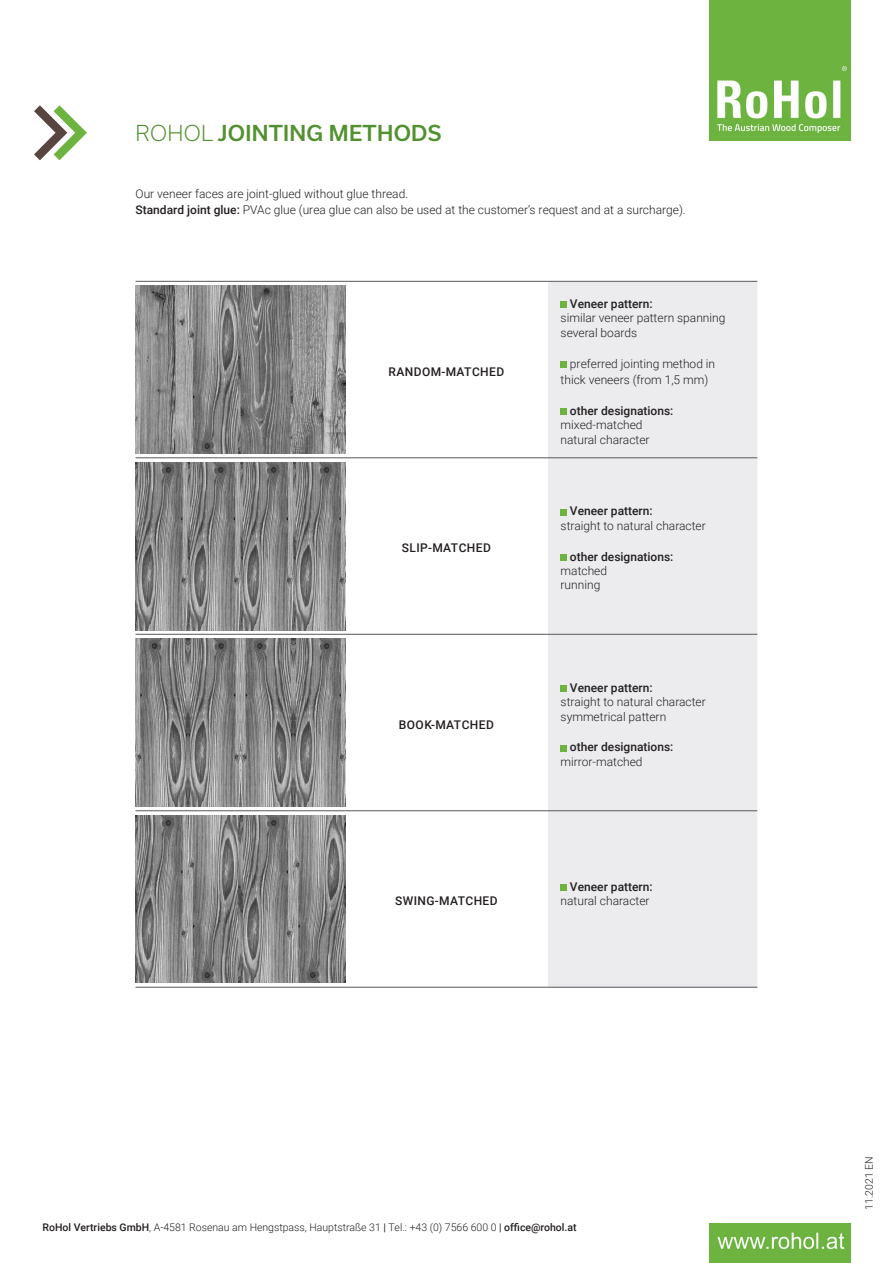
<style>
.page{position:relative;width:893px;height:1263px;background:#fff}
.page>*{position:absolute;margin:0;border:0;box-sizing:border-box;transform-origin:0 0}
.t1{font:500 21px "Usual";letter-spacing:.015em;color:#539130}
.t2{font:300 12px/14.4px "Roboto";color:#231f20}
.t3{font:500 12px "Roboto";color:#231f20}
.t4{font:500 12px "Roboto";letter-spacing:.035em;color:#231f20}
.t5{font:300 10.5px "Roboto";color:#231f20}
.s1{font-weight:300}
.s2{font-weight:500}
.s3{font-weight:400}
</style>
<div class="page">
<img style="left:710px;top:0;width:140px;height:140px">
<img style="left:710px;top:1224px;width:140px;height:39px">
<div style="left:548px;top:282px;width:209px;height:705px;background:#ececee"></div>
<hr style="left:136px;top:281px;width:209px;height:1px;background:#57585a">
<hr style="left:345px;top:281px;width:203px;height:1px;background:#57585a">
<hr style="left:548px;top:281px;width:209px;height:1px;background:#57585a">
<hr style="left:136px;top:457px;width:209px;height:1px;background:#57585a">
<hr style="left:345px;top:457px;width:203px;height:1px;background:#57585a">
<hr style="left:548px;top:457px;width:209px;height:1px;background:#57585a">
<hr style="left:136px;top:634px;width:209px;height:1px;background:#57585a">
<hr style="left:345px;top:634px;width:203px;height:1px;background:#57585a">
<hr style="left:548px;top:634px;width:209px;height:1px;background:#57585a">
<hr style="left:136px;top:810px;width:209px;height:1px;background:#57585a">
<hr style="left:345px;top:810px;width:203px;height:1px;background:#57585a">
<hr style="left:548px;top:810px;width:209px;height:1px;background:#57585a">
<hr style="left:136px;top:987px;width:209px;height:1px;background:#57585a">
<hr style="left:345px;top:987px;width:203px;height:1px;background:#57585a">
<hr style="left:548px;top:987px;width:209px;height:1px;background:#57585a">
<img style="left:136px;top:286px;width:209px;height:167px">
<div style="left:561px;top:301px;width:6px;height:7px;background:#6cb43f"></div>
<div style="left:561px;top:361px;width:6px;height:7px;background:#6cb43f"></div>
<svg style="left:561px;top:409px;width:6px;height:6px"></svg>
<img style="left:136px;top:462px;width:209px;height:168px">
<svg style="left:561px;top:509px;width:6px;height:6px"></svg>
<div style="left:561px;top:554px;width:6px;height:7px;background:#6cb43f"></div>
<img style="left:136px;top:638px;width:209px;height:168px">
<div style="left:561px;top:685px;width:6px;height:7px;background:#6cb43f"></div>
<svg style="left:561px;top:745px;width:6px;height:6px"></svg>
<img style="left:136px;top:815px;width:209px;height:168px">
<div style="left:561px;top:884px;width:6px;height:7px;background:#6cb43f"></div>
<svg style="left:34px;top:105px;width:53px;height:55px"></svg>
<p class="t1" style="left:136px;top:121px;width:307px"><span class="s1">ROHOL</span> JOINTING METHODS</p>
<p class="t2" style="left:136px;top:186px;width:274px">Our veneer faces are joint-glued without glue thread.</p>
<p class="t2" style="left:136px;top:202px;width:552px"><span class="s2">Standard joint glue:</span> PVAc glue (urea glue can also be used at the customer’s request and at a surcharge).</p>
<p class="t4" style="left:389px;top:363px;width:117px">RANDOM-MATCHED</p>
<p class="t4" style="left:402px;top:540px;width:90px">SLIP-MATCHED</p>
<p class="t4" style="left:399px;top:716px;width:96px">BOOK-MATCHED</p>
<p class="t4" style="left:395px;top:893px;width:104px">SWING-MATCHED</p>
<p class="t3" style="left:570px;top:295px;width:84px">Veneer pattern:</p>
<p class="t2" style="left:561px;top:310px;width:166px">similar veneer pattern spanning several boards</p>
<p class="t2" style="left:570px;top:356px;width:147px">preferred jointing method in</p>
<p class="t2" style="left:561px;top:372px;width:149px">thick veneers (from 1,5 mm)</p>
<p class="t3" style="left:570px;top:402px;width:105px">other designations:</p>
<p class="t2" style="left:561px;top:417px;width:84px">mixed-matched</p>
<p class="t2" style="left:561px;top:432px;width:91px">natural character</p>
<p class="t3" style="left:570px;top:503px;width:84px">Veneer pattern:</p>
<p class="t2" style="left:561px;top:518px;width:147px">straight to natural character</p>
<p class="t3" style="left:570px;top:548px;width:105px">other designations:</p>
<p class="t2" style="left:561px;top:563px;width:48px">matched</p>
<p class="t2" style="left:561px;top:577px;width:41px">running</p>
<p class="t3" style="left:570px;top:679px;width:84px">Veneer pattern:</p>
<p class="t2" style="left:561px;top:694px;width:147px">straight to natural character</p>
<p class="t2" style="left:561px;top:709px;width:107px">symmetrical pattern</p>
<p class="t3" style="left:570px;top:739px;width:105px">other designations:</p>
<p class="t2" style="left:561px;top:754px;width:84px">mirror-matched</p>
<p class="t3" style="left:570px;top:878px;width:84px">Veneer pattern:</p>
<p class="t2" style="left:561px;top:893px;width:91px">natural character</p>
<p class="t5" style="left:43px;top:1220px;width:536px"><span class="s2">RoHol Vertriebs GmbH</span>, A-4581 Rosenau am Hengstpass, Hauptstraße 31 <span class="s3">|</span> Tel.: +43 (0) 7566 600 0 <span class="s3">|</span> <span class="s2">office@rohol.at</span></p>
<p class="t5" style="left:862px;top:1210px;width:55px;rotate:-90deg">11.2021 EN</p>
</div>
